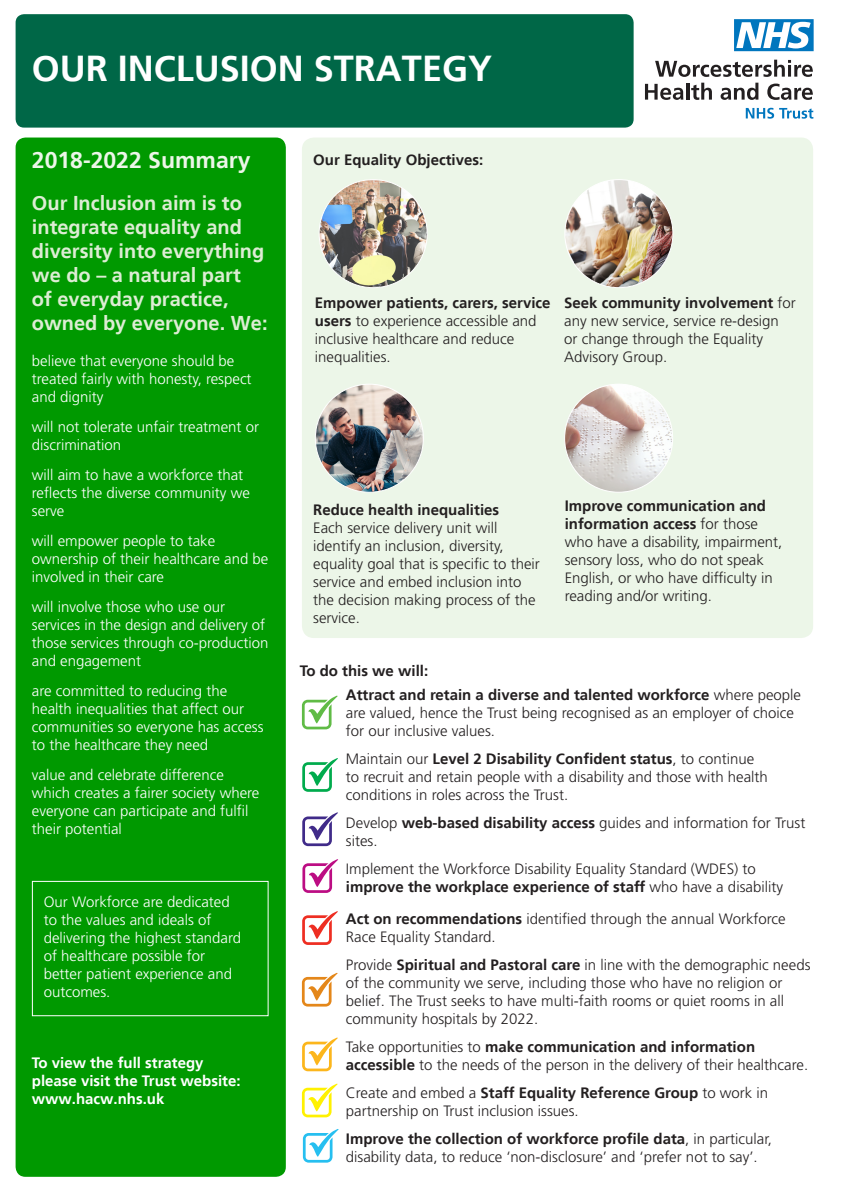
<style>
.page{position:relative;width:842px;height:1191px;background:#fff}
.page>*{position:absolute;margin:0;border:0;box-sizing:border-box;transform-origin:0 0}
.t1{font:700 36px "Frutiger";color:#fff}
.t2{font:700 23px "Frutiger";color:#ecf6e8}
.t3{font:700 20px/24px "Frutiger";color:#ddedd4}
.t4{font:300 15px/18px "Frutiger LT Std";color:#231f20}
.t5{font:300 15px/18px "Frutiger LT Std";color:#fff}
.t6{font:700 15px/18px "Frutiger";color:#fff}
.t7{font:700 15px "Frutiger";color:#231f20}
.s1{font-family:"Frutiger";font-weight:700}
</style>
<div class="page">
<div style="left:16px;top:137px;width:270px;height:1039px;background:#090;border-radius:10px"></div>
<div style="left:302px;top:137px;width:511px;height:501px;background:#ecf6e8;border-radius:12px"></div>
<svg style="left:734px;top:19px;width:80px;height:32px"></svg>
<svg style="left:655px;top:60px;width:158px;height:17px"></svg>
<svg style="left:645px;top:84px;width:38px;height:16px"></svg>
<hr style="left:686px;top:83px;width:3px;height:17px;background:#231f20">
<svg style="left:691px;top:83px;width:21px;height:17px"></svg>
<svg style="left:721px;top:83px;width:37px;height:17px"></svg>
<svg style="left:767px;top:84px;width:46px;height:16px"></svg>
<svg style="left:746px;top:108px;width:67px;height:11px"></svg>
<svg style="left:302px;top:695px;width:36px;height:34px"></svg>
<svg style="left:302px;top:758px;width:36px;height:34px"></svg>
<svg style="left:302px;top:812px;width:36px;height:34px"></svg>
<svg style="left:302px;top:859px;width:36px;height:34px"></svg>
<svg style="left:302px;top:972px;width:36px;height:34px"></svg>
<svg style="left:302px;top:1037px;width:36px;height:34px"></svg>
<svg style="left:302px;top:1083px;width:36px;height:34px"></svg>
<svg style="left:303px;top:1129px;width:36px;height:33px"></svg>
<img style="left:565px;top:180px;width:108px;height:108px;border-radius:54px">
<img style="left:319px;top:180px;width:108px;height:108px;border-radius:54px">
<img style="left:565px;top:384px;width:108px;height:108px;border-radius:54px">
<img style="left:315px;top:384px;width:108px;height:108px;border-radius:54px">
<div style="left:16px;top:14px;width:618px;height:114px;background:#006747;border-radius:9px"></div>
<div style="left:32px;top:881px;width:237px;height:135px;border:1px solid #fff"></div>
<svg style="left:302px;top:911px;width:36px;height:34px"></svg>
<p class="t1" style="left:32px;top:47px;width:462px">OUR INCLUSION STRATEGY</p>
<p class="t2" style="left:32px;top:146px;width:220px">2018-2022 Summary</p>
<p class="t3" style="left:32px;top:191px;width:237px">Our Inclusion aim is to integrate equality and diversity into everything we do – a natural part<br>of everyday practice, owned by everyone. We:</p>
<p class="t5" style="left:32px;top:352px;width:221px">believe that everyone should be treated fairly with honesty, respect and dignity</p>
<p class="t5" style="left:32px;top:418px;width:229px">will not tolerate unfair treatment or discrimination</p>
<p class="t5" style="left:32px;top:466px;width:220px">will aim to have a workforce that reflects the diverse community we serve</p>
<p class="t5" style="left:32px;top:532px;width:238px">will empower people to take ownership of their healthcare and be involved in their care</p>
<p class="t5" style="left:32px;top:598px;width:238px">will involve those who use our services in the design and delivery of those services through co-production and engagement</p>
<p class="t5" style="left:32px;top:682px;width:233px">are committed to reducing the health inequalities that affect our communities so everyone has access to the healthcare they need</p>
<p class="t5" style="left:32px;top:766px;width:229px">value and celebrate difference which creates a fairer society where everyone can participate and fulfil their potential</p>
<p class="t5" style="left:44px;top:893px;width:199px">Our Workforce are dedicated to the values and ideals of delivering the highest standard of healthcare possible for better patient experience and outcomes.</p>
<p class="t6" style="left:32px;top:1053px;width:210px">To view the full strategy please visit the Trust website: www.hacw.nhs.uk</p>
<p class="t7" style="left:313px;top:151px;width:172px">Our Equality Objectives:</p>
<p class="t4" style="left:315px;top:294px;width:237px"><span class="s1">Empower patients, carers, service users</span> to experience accessible and inclusive healthcare and reduce inequalities.</p>
<p class="t4" style="left:564px;top:294px;width:233px"><span class="s1">Seek community involvement</span> for any new service, service re-design or change through the Equality<br>Advisory Group.</p>
<p class="t7" style="left:313px;top:501px;width:187px">Reduce health inequalities</p>
<p class="t4" style="left:313px;top:519px;width:228px">Each service delivery unit will identify an inclusion, diversity, equality goal that is specific to their service and embed inclusion into the decision making process of the service.</p>
<p class="t7" style="left:300px;top:661px;width:130px">To do this we will:</p>
<p class="t4" style="left:565px;top:497px;width:219px"><span class="s1">Improve communication and information access</span> for those who have a disability, impairment, sensory loss, who do not speak<br>English, or who have difficulty in reading and/or writing.</p>
<p class="t4" style="left:346px;top:686px;width:457px"><span class="s1">Attract and retain a diverse and talented workforce</span> where people are valued, hence the Trust being recognised as an employer of choice for our inclusive values.</p>
<p class="t4" style="left:346px;top:750px;width:424px">Maintain our <span class="s1">Level 2 Disability Confident status</span>, to continue to recruit and retain people with a disability and those with health conditions in roles across the Trust.</p>
<p class="t4" style="left:346px;top:814px;width:461px">Develop <span class="s1">web-based disability access</span> guides and information for Trust sites.</p>
<p class="t4" style="left:346px;top:860px;width:439px">Implement the Workforce Disability Equality Standard (WDES) to <span class="s1">improve the workplace experience of staff</span> who have a disability</p>
<p class="t4" style="left:346px;top:910px;width:441px"><span class="s1">Act on recommendations</span> identified through the annual Workforce<br>Race Equality Standard.</p>
<p class="t4" style="left:346px;top:956px;width:466px">Provide <span class="s1">Spiritual and Pastoral care</span> in line with the demographic needs of the community we serve, including those who have no religion or belief. The Trust seeks to have multi-faith rooms or quiet rooms in all community hospitals by 2022.</p>
<p class="t4" style="left:346px;top:1038px;width:464px">Take opportunities to <span class="s1">make communication and information accessible</span> to the needs of the person in the delivery of their healthcare.</p>
<p class="t4" style="left:346px;top:1084px;width:424px">Create and embed a <span class="s1">Staff Equality Reference Group</span> to work in partnership on Trust inclusion issues.</p>
<p class="t4" style="left:346px;top:1130px;width:428px"><span class="s1">Improve the collection of workforce profile data</span>, in particular, disability data, to reduce ‘non-disclosure’ and ‘prefer not to say’.</p>
</div>
